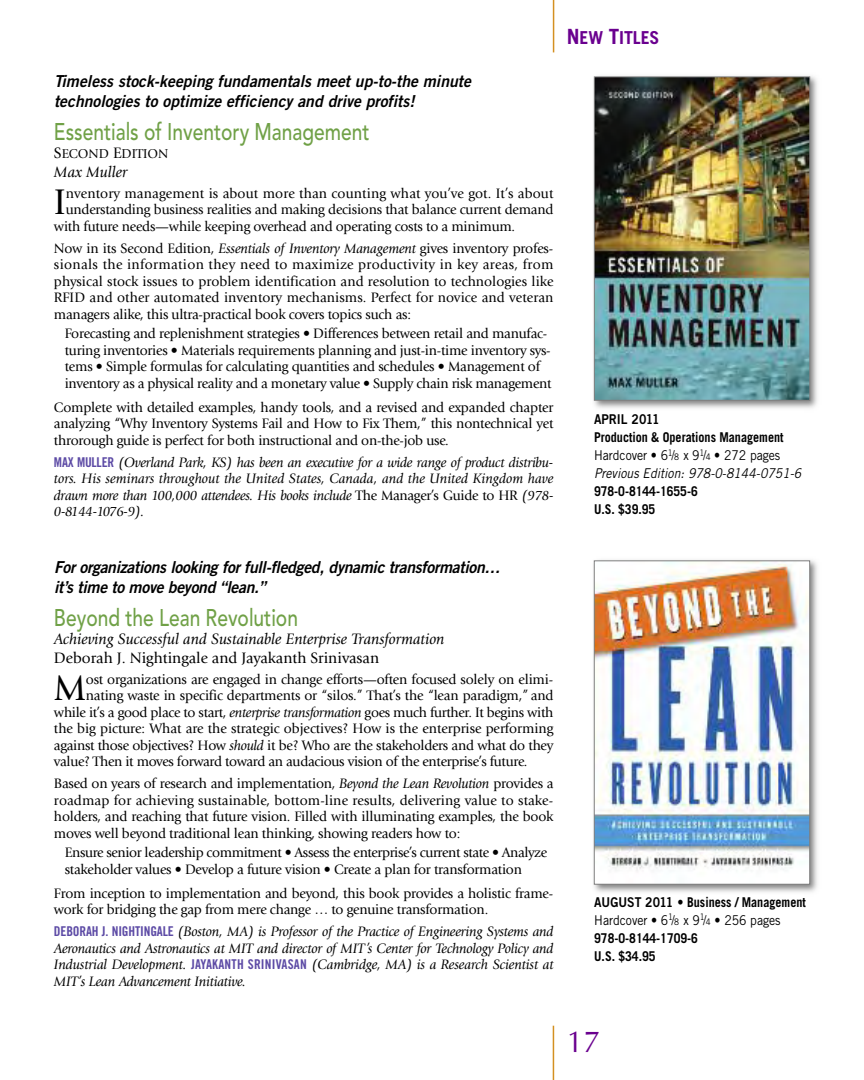
<style>
.page{position:relative;width:864px;height:1080px;background:#fff}
.page>*{position:absolute;margin:0;border:0;box-sizing:border-box;transform-origin:0 0}
.t1{font:37.2px "Giovanni";color:#000}
.t2{font:30px "Optima";color:#6a008f}
.t3{font:500 24px "Avenir";color:#70a147;scale:.8 1}
.t4{font:700 17.85px "Trade Gothic";letter-spacing:-.005em;color:#6a008f}
.t5{font:italic 16.5px/19.5px "Trade Gothic Bold Two";color:#000;scale:.95 1}
.t6{font:italic 15.75px "Giovanni";color:#000}
.t7{font:15.75px "Giovanni";color:#000}
.t8{font:14.25px/16.5px "Giovanni";letter-spacing:-.015em;color:#000;text-align:justify}
.t9{font:italic 14.25px/16.5px "Giovanni";letter-spacing:-.02em;color:#000;text-align:justify}
.t10{font:14.25px "Giovanni";letter-spacing:.01em;color:#000}
.t11{font:700 13.5px/18px "Trade Gothic";color:#000;scale:.9 1}
.t12{font:italic 13.5px/18px "Trade Gothic";letter-spacing:.005em;color:#000;scale:.9 1}
.t13{font:13.5px "Trade Gothic Bold Two";color:#000;scale:.9 1}
.t14{font:13.35px "Giovanni";color:#000}
.s1{font-size:15.75px}
.s2{font-style:italic}
.s3{font-family:"Trade Gothic Bold Cond Twenty";font-style:normal;font-size:13.5px;color:#5c4aa5}
.s4{font-style:normal}
.s5{font-size:21px}
.s6{font-weight:700;font-style:normal}
.s7{font-style:normal;font-size:9px}
.s8{font-family:"Trade Gothic Bold Two";font-weight:400}
.s9{font-weight:400}
.s10{font-weight:400;font-size:9px}
</style>
<div class="page">
<img style="left:593px;top:76px;width:224px;height:332px">
<img style="left:596px;top:79px;width:212px;height:320px">
<div style="left:594px;top:77px;width:216px;height:324px;border:1px solid #808080"></div>
<img style="left:593px;top:560px;width:224px;height:332px">
<img style="left:596px;top:563px;width:212px;height:320px">
<div style="left:594px;top:561px;width:216px;height:324px;border:1px solid #808080"></div>
<hr style="left:553px;top:0;width:1px;height:52px;background:#d49021">
<hr style="left:553px;top:1026px;width:1px;height:54px;background:#d49021">
<p class="t5" style="left:54px;top:73px;width:440px">Timeless stock-keeping fundamentals meet up-to-the minute technologies to optimize efficiency and drive profits!</p>
<h3 class="t3" style="left:54px;top:121px;width:396px">Essentials of Inventory Management</h3>
<p class="t14" style="left:54px;top:149px;width:116px"><span class="s1">S</span>ECOND <span class="s1">E</span>DITION</p>
<p class="t6" style="left:54px;top:166px;width:75px">Max Muller</p>
<h1 class="t1" style="left:54px;top:187px;width:14px">I</h1>
<p class="t10" style="left:66px;top:188px;width:489px">nventory management is about more than counting what you’ve got. It’s about</p>
<p class="t8" style="left:66px;top:202px;width:489px">understanding business realities and making decisions that balance current demand</p>
<p class="t8" style="left:54px;top:219px;width:463px">with future needs—while keeping overhead and operating costs to a minimum.</p>
<p class="t8" style="left:54px;top:241px;width:501px">Now in its Second Edition, <span class="s2">Essentials of Inventory Management</span> gives inventory profes - sion als the information they need to maximize productivity in key areas, from physical stock issues to problem identification and resolution to technologies like RFID and other automated inventory mechanisms. Perfect for novice and veteran managers alike, this ultra-practical book covers topics such as:</p>
<p class="t8" style="left:65px;top:327px;width:488px;text-align:left">Forecasting and replenishment strategies • Differences between retail and manu fac - turing inventories • Materials requirements planning and just-in-time inventory sys - tems • Simple formulas for calculating quantities and schedules • Management of inventory as a physical reality and a monetary value • Supply chain risk management</p>
<p class="t8" style="left:54px;top:400px;width:501px">Complete with detailed examples, handy tools, and a revised and expanded chapter ana lyzing “Why Inventory Systems Fail and How to Fix Them,” this nontechnical yet throrough guide is perfect for both instructional and on-the-job use.</p>
<p class="t9" style="left:54px;top:455px;width:501px"><span class="s3">MAX MULLER</span> (Overland Park, KS) has been an executive for a wide range of product distri bu - tors. His seminars throughout the United States, Canada, and the United Kingdom have drawn more than 100,000 attendees. His books include <span class="s4">The Manager’s Guide to HR</span> (978- 0-8144-1076-9).</p>
<p class="t4" style="left:567px;top:31px;width:94px"><span class="s5">N</span>EW <span class="s5">T</span>ITLES</p>
<p class="t13" style="left:594px;top:414px;width:74px">APRIL 2011</p>
<p class="t12" style="left:594px;top:430px;width:232px"><span class="s6">Production &amp; Operations Management<br></span><span class="s4">Hardcover • 6</span><sup>1</sup><span class="s4">/</span><span class="s7">8</span> <span class="s4">x 9</span><sup>1</sup><span class="s4">/</span><span class="s7">4</span> <span class="s4">• 272 pages<br></span>Previous Edition: 978-0-8144-0751-6</p>
<p class="t11" style="left:594px;top:484px;width:117px">978-0-8144-1655-6<br>U.S. $39.95</p>
<p class="t5" style="left:54px;top:559px;width:471px">For organizations looking for full-fledged, dynamic transformation… it’s time to move beyond “lean.”</p>
<h3 class="t3" style="left:54px;top:607px;width:307px">Beyond the Lean Revolution</h3>
<p class="t6" style="left:54px;top:633px;width:392px">Achieving Successful and Sustainable Enterprise Transformation</p>
<p class="t7" style="left:54px;top:652px;width:327px">Deborah J. Nightingale and Jayakanth Srinivasan</p>
<h1 class="t1" style="left:54px;top:673px;width:34px">M</h1>
<p class="t8" style="left:86px;top:672px;width:469px">ost organizations are engaged in change efforts—often focused solely on elimi -</p>
<p class="t8" style="left:86px;top:688px;width:469px">nat ing waste in specific departments or “silos.” That’s the “lean paradigm,” and</p>
<p class="t8" style="left:54px;top:705px;width:501px">while it’s a good place to start, <span class="s2">enterprise transformation</span> goes much further. It be gins with</p>
<p class="t8" style="left:54px;top:721px;width:501px">the big picture: What are the strategic objectives? How is the enterprise per form ing</p>
<p class="t8" style="left:54px;top:738px;width:501px">against those objectives? How <span class="s2">should</span> it be? Who are the stakeholders and what do they</p>
<p class="t8" style="left:54px;top:754px;width:475px">value? Then it moves forward toward an audacious vision of the enter prise’s future.</p>
<p class="t8" style="left:54px;top:776px;width:501px">Based on years of research and implementation, <span class="s2">Beyond the Lean Revolution</span> provides a roadmap for achieving sustainable, bottom-line results, delivering value to stake - holders, and reaching that future vision. Filled with illuminating examples, the book moves well beyond traditional lean thinking, showing readers how to:</p>
<p class="t8" style="left:65px;top:846px;width:484px">Ensure senior leadership commitment • Assess the enterprise’s current state • Analyze stakeholder values • Develop a future vision • Create a plan for transformation</p>
<p class="t8" style="left:54px;top:886px;width:501px">From inception to implementation and beyond, this book provides a holistic frame - work for bridging the gap from mere change … to genuine transformation.</p>
<p class="t9" style="left:54px;top:925px;width:501px"><span class="s3">DEBORAH J. NIGHTINGALE</span> (Boston, MA) is Professor of the Practice of Engineering Systems and Aeronautics and Astronautics at MIT and director of MIT’s Center for Technology Policy and Industrial Development. <span class="s3">JAYAKANTH SRINIVASAN</span> (Cambridge, MA) is a Research Scientist at MIT’s Lean Advancement Initiative.</p>
<p class="t11" style="left:594px;top:894px;width:237px"><span class="s8">AUGUST 2011</span> <span class="s9">•</span> Business / Management<br><span class="s9">Hardcover • 6</span><sup>1</sup><span class="s9">/</span><span class="s10">8</span> <span class="s9">x 9</span><sup>1</sup><span class="s9">/</span><span class="s10">4</span> <span class="s9">• 256 pages<br></span>978-0-8144-1709-6<br>U.S. $34.95</p>
<h2 class="t2" style="left:567px;top:1024px;width:35px">17</h2>
</div>
